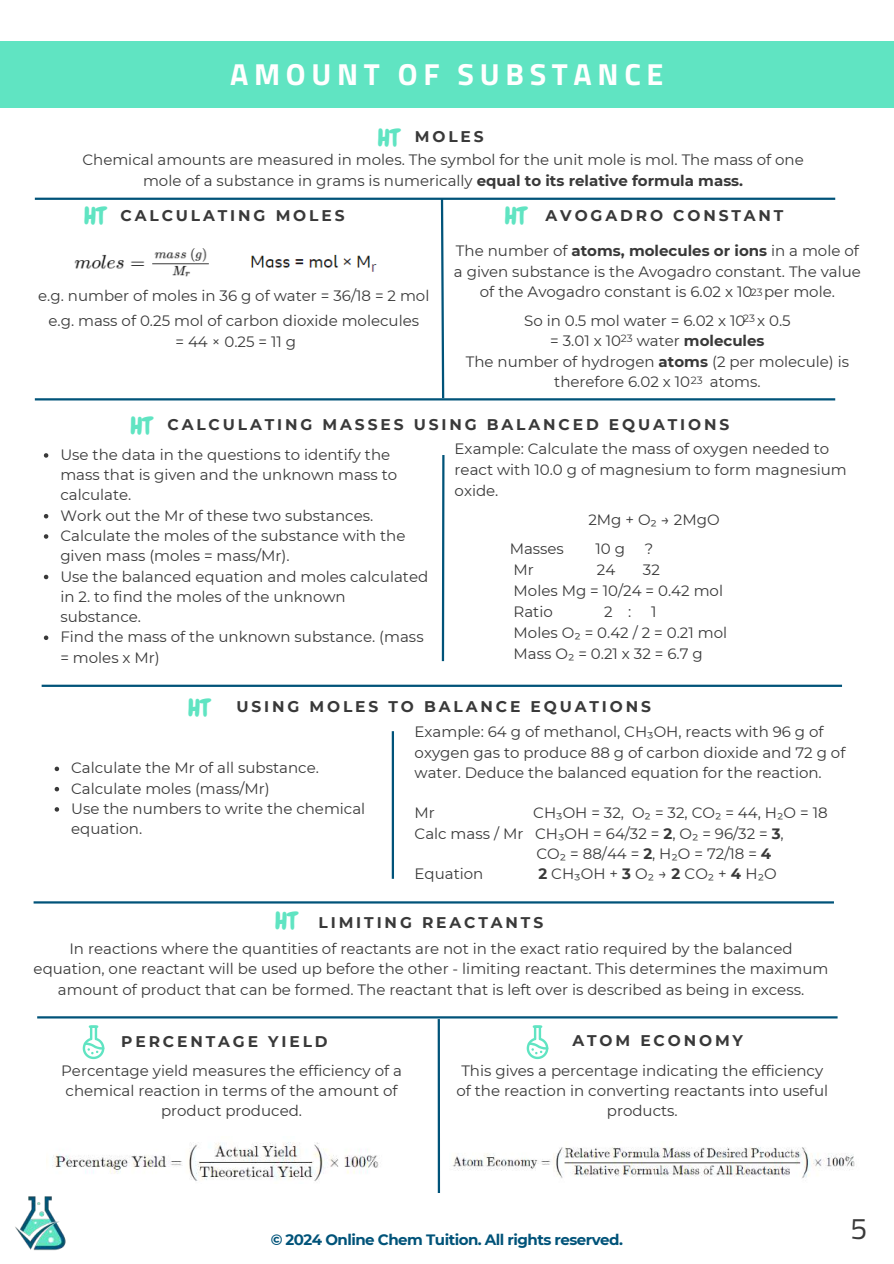
<style>
.page{position:relative;width:894px;height:1264px;background:#fff}
.page>*{position:absolute;margin:0;border:0;box-sizing:border-box;transform-origin:0 0}
.t1{font:700 30.45px "Titillium Web";letter-spacing:.185em;color:#fff}
.t2{font:30px "Titillium Web";color:#393939}
.t3{font:24px "Chewy";color:#60e4c2}
.t4{font:700 15.45px "Montserrat";letter-spacing:.185em;color:#393939}
.t5{font:15px/20.2px "Montserrat";color:#393939;text-align:center}
.t6{font:700 15px "Montserrat";letter-spacing:-.035em;color:#005379}
.t7{font:10.5px "Montserrat";color:#393939}
.s1{font-weight:700}
.s2{font-family:"Chewy";font-weight:400;font-size:24px;color:#60e4c2}
</style>
<div class="page">
<div style="left:0;top:41px;width:893px;height:67px;background:#60e4c2"></div>
<svg style="left:439px;top:197px;width:6px;height:201px"></svg>
<hr style="left:35px;top:198px;width:800px;height:2px;background:#005379">
<hr style="left:35px;top:398px;width:800px;height:2px;background:#005379">
<img style="left:15px;top:1196px;width:51px;height:55px">
<hr style="left:34px;top:901px;width:799px;height:2px;background:#005379">
<hr style="left:42px;top:684px;width:799px;height:3px;background:#005379">
<hr style="left:437px;top:1019px;width:3px;height:173px;background:#005379">
<hr style="left:37px;top:1016px;width:800px;height:2px;background:#005379">
<svg style="left:83px;top:1025px;width:21px;height:34px"></svg>
<svg style="left:526px;top:1025px;width:22px;height:34px"></svg>
<img style="left:74px;top:248px;width:135px;height:29px">
<img style="left:251px;top:254px;width:126px;height:18px">
<hr style="left:441px;top:455px;width:3px;height:206px;background:#005379">
<hr style="left:391px;top:731px;width:3px;height:147px;background:#005379">
<img style="left:52px;top:1142px;width:327px;height:40px">
<img style="left:452px;top:1147px;width:403px;height:31px">
<svg style="left:44px;top:453px;width:4px;height:4px"></svg>
<svg style="left:44px;top:514px;width:4px;height:4px"></svg>
<svg style="left:44px;top:534px;width:4px;height:4px"></svg>
<svg style="left:44px;top:574px;width:4px;height:5px"></svg>
<svg style="left:44px;top:635px;width:4px;height:5px"></svg>
<svg style="left:55px;top:766px;width:4px;height:5px"></svg>
<svg style="left:55px;top:787px;width:4px;height:4px"></svg>
<svg style="left:55px;top:807px;width:4px;height:4px"></svg>
<h1 class="t1" style="left:230px;top:50px;width:434px">AMOUNT OF SUBSTANCE</h1>
<h3 class="t3" style="left:377px;top:122px;width:23px">HT</h3>
<p class="t4" style="left:414px;top:127px;width:70px">MOLES</p>
<p class="t5" style="left:82px;top:150px;width:722px">Chemical amounts are measured in moles. The symbol for the unit mole is mol. The mass of one mole of a substance in grams is numerically <span class="s1">equal to its relative formula mass.</span></p>
<h3 class="t3" style="left:84px;top:200px;width:23px">HT</h3>
<h3 class="t3" style="left:504px;top:200px;width:23px">HT</h3>
<p class="t4" style="left:120px;top:206px;width:225px">CALCULATING MOLES</p>
<p class="t4" style="left:545px;top:206px;width:239px">AVOGADRO CONSTANT</p>
<p class="t5" style="left:38px;top:283px;width:392px;line-height:24.8px">e.g. number of moles in 36 g of water = 36/18 = 2 mol e.g. mass of 0.25 mol of carbon dioxide molecules</p>
<p class="t5" style="left:175px;top:331px;width:122px">=44×0.25=11g</p>
<p class="t5" style="left:454px;top:241px;width:408px">The number of <span class="s1">atoms, molecules or ions</span> in a mole of a given substance is the Avogadro constant. The value of the Avogadro constant is 6.02 x 10 per mole.</p>
<p class="t5" style="left:524px;top:310px;width:268px">So in 0.5 mol water = 6.02 x 10 x 0.5</p>
<p class="t5" style="left:550px;top:331px;width:216px">= 3.01 x 10 water <span class="s1">molecules</span></p>
<p class="t5" style="left:465px;top:351px;width:385px">The number of hydrogen <span class="s1">atoms</span> (2 per molecule) is</p>
<p class="t5" style="left:554px;top:372px;width:137px">therefore 6.02 x 10</p>
<p class="t5" style="left:709px;top:372px;width:52px">atoms.</p>
<p class="t7" style="left:750px;top:286px;width:13px">23</p>
<p class="t7" style="left:742px;top:311px;width:13px">23</p>
<p class="t7" style="left:620px;top:332px;width:13px">23</p>
<p class="t7" style="left:690px;top:373px;width:13px">23</p>
<h3 class="t3" style="left:130px;top:410px;width:23px">HT</h3>
<p class="t4" style="left:167px;top:415px;width:563px">CALCULATING MASSES USING BALANCED EQUATIONS</p>
<p class="t5" style="left:60px;top:444px;width:369px;text-align:left">Use the data in the questions to identify the mass that is given and the unknown mass to calculate.<br>Work out the Mr of these two substances.<br>Calculate the moles of the substance with the given mass (moles = mass/Mr).<br>Use the balanced equation and moles calculated in 2. to find the moles of the unknown substance.<br>Find the mass of the unknown substance. (mass = moles x Mr)</p>
<p class="t5" style="left:454px;top:438px;width:393px;line-height:21px;text-align:left">Example: Calculate the mass of oxygen needed to react with 10.0 g of magnesium to form magnesium oxide.</p>
<p class="t5" style="left:588px;top:509px;width:133px">2Mg + O₂ → 2MgO</p>
<p class="t5" style="left:509px;top:538px;width:56px">Masses</p>
<p class="t5" style="left:595px;top:538px;width:31px">10 g</p>
<p class="t5" style="left:644px;top:538px;width:10px">?</p>
<p class="t5" style="left:513px;top:559px;width:22px">Mr</p>
<p class="t5" style="left:596px;top:559px;width:20px">24</p>
<p class="t5" style="left:513px;top:559px;width:211px;line-height:21px;text-align:left;text-indent:129px">32<br>Moles Mg = 10/24 = 0.42 mol<br>Ratio</p>
<p class="t5" style="left:603px;top:601px;width:29px">2 :</p>
<p class="t5" style="left:513px;top:601px;width:215px;line-height:21px;text-align:left;text-indent:137px">1<br>Moles O₂ = 0.42 / 2 = 0.21 mol<br>Mass O₂ = 0.21 x 32 = 6.7 g</p>
<p class="t4" style="left:188px;top:697px;width:464px"><span class="s2">HT</span> USING MOLES TO BALANCE EQUATIONS</p>
<p class="t5" style="left:71px;top:758px;width:295px;text-align:left">Calculate the Mr of all substance.<br>Calculate moles (mass/Mr)<br>Use the numbers to write the chemical equation.</p>
<p class="t5" style="left:414px;top:721px;width:432px;text-align:left">Example: 64 g of methanol, CH₃OH, reacts with 96 g of oxygen gas to produce 88 g of carbon dioxide and 72 g of water. Deduce the balanced equation for the reaction.</p>
<p class="t5" style="left:414px;top:802px;width:22px">Mr</p>
<p class="t5" style="left:533px;top:802px;width:296px">CH₃OH = 32, O₂ = 32, CO₂ = 44, H₂O = 18</p>
<p class="t5" style="left:414px;top:823px;width:370px">Calc mass / Mr CH₃OH = 64/32 = <span class="s1">2</span>, O₂ = 96/32 = <span class="s1">3</span>,</p>
<p class="t5" style="left:536px;top:843px;width:236px">CO₂ = 88/44 = <span class="s1">2</span>, H₂O = 72/18 = <span class="s1">4</span></p>
<p class="t5" style="left:414px;top:863px;width:70px">Equation</p>
<p class="t5" style="left:538px;top:863px;width:240px"><span class="s1">2</span>CH₃OH+<span class="s1">3</span>O₂→<span class="s1">2</span>CO₂+<span class="s1">4</span>H₂O</p>
<h3 class="t3" style="left:275px;top:905px;width:23px">HT</h3>
<p class="t4" style="left:318px;top:912px;width:226px">LIMITING REACTANTS</p>
<p class="t5" style="left:34px;top:938px;width:796px">In reactions where the quantities of reactants are not in the exact ratio required by the balanced equation, one reactant will be used up before the other - limiting reactant. This determines the maximum amount of product that can be formed. The reactant that is left over is described as being in excess.</p>
<p class="t4" style="left:121px;top:1032px;width:208px">PERCENTAGE YIELD</p>
<p class="t4" style="left:572px;top:1031px;width:172px">ATOM ECONOMY</p>
<p class="t5" style="left:61px;top:1060px;width:342px">Percentage yield measures the efficiency of a chemical reaction in terms of the amount of product produced.</p>
<p class="t5" style="left:456px;top:1060px;width:373px">This gives a percentage indicating the efficiency of the reaction in converting reactants into useful products.</p>
<p class="t6" style="left:270px;top:1230px;width:354px">© 2024 Online Chem Tuition. All rights reserved.</p>
<h2 class="t2" style="left:850px;top:1205px;width:18px">5</h2>
</div>
